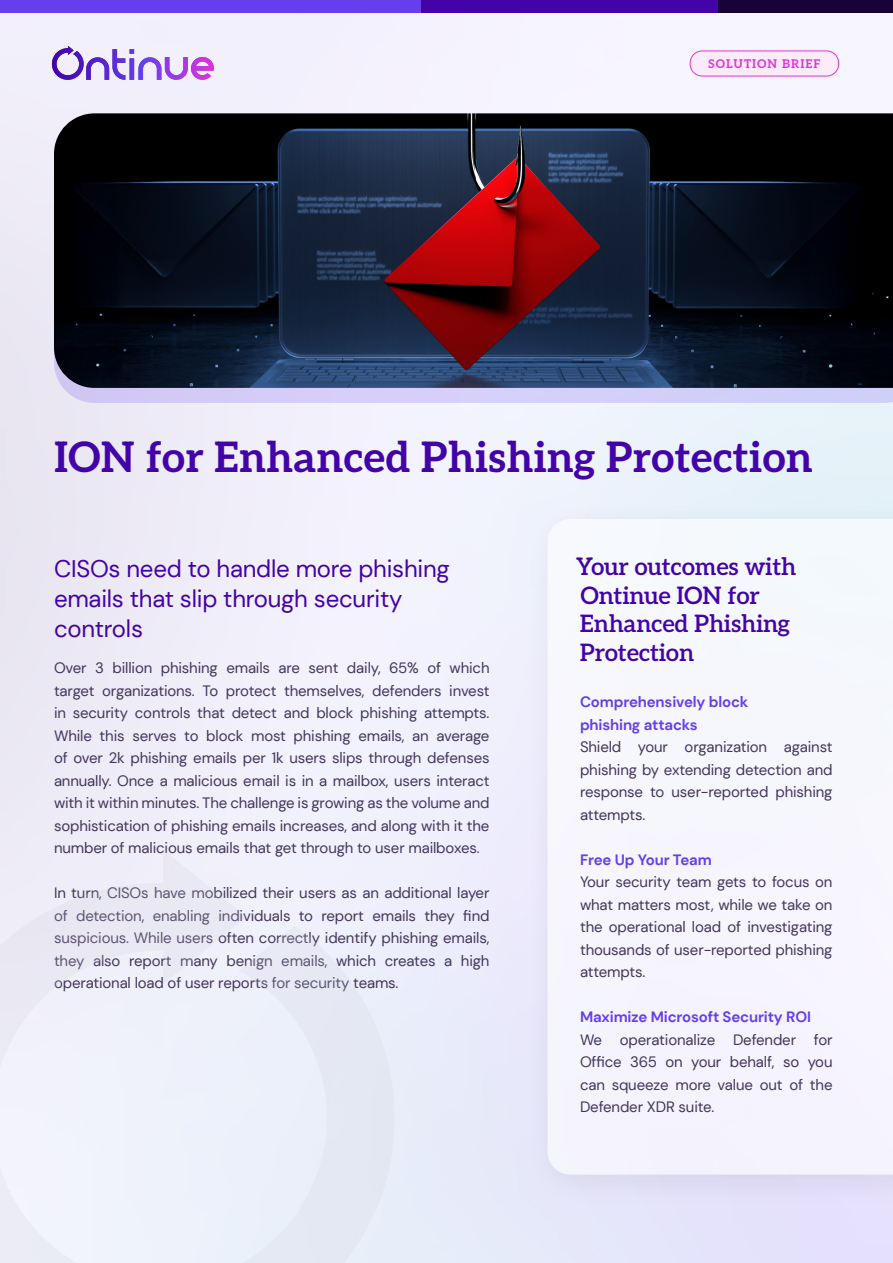
<style>
.page{position:relative;width:893px;height:1263px;background:#fff}
.page>*{position:absolute;margin:0;border:0;box-sizing:border-box;transform-origin:0 0}
.H1_-_Title{font:700 42px "Aleo";color:#4303a9}
.t1{font:24px/30px "DM Sans";letter-spacing:-.01em;color:#4303a9}
.t2{font:600 24px/28.5px "Aleo";letter-spacing:-.01em;color:#4303a9}
.Body_Copy{font:15px/22.5px "DM Sans";letter-spacing:-.01em;color:#43355c;text-align:justify}
.H3_Callout{font:700 15px/22.5px "DM Sans";letter-spacing:-.01em;color:#653fee}
.t3{font:700 12px "Aleo";letter-spacing:.08em;color:#df34da}
</style>
<div class="page">
<img style="left:0;top:12px;width:893px;height:1251px">
<div style="left:54px;top:388px;width:839px;height:15px;background:#d4cff8"></div>
<div style="left:690px;top:51px;width:149px;height:25px;background:#fcebfb;border-radius:12px"></div>
<div style="left:690px;top:51px;width:149px;height:25px;border:1px solid #df34da;border-radius:12px"></div>
<div style="left:0;top:0;width:422px;height:12px;background:#653fee"></div>
<div style="left:422px;top:0;width:297px;height:12px;background:#4303a9"></div>
<div style="left:719px;top:0;width:174px;height:12px;background:#170336"></div>
<img style="left:54px;top:113px;width:839px;height:275px">
<svg style="left:52px;top:46px;width:162px;height:34px"></svg>
<img style="left:0;top:849px;width:395px;height:414px">
<div style="left:522px;top:496px;width:371px;height:717px;background:#000;opacity:.12"></div>
<div style="left:548px;top:519px;width:345px;height:655px;background:#f6f6fd"></div>
<p class="t3" style="left:708px;top:54px;width:114px">SOLUTION BRIEF</p>
<p class="H1_-_Title" style="left:54px;top:423px;width:760px">ION for Enhanced Phishing Protection</p>
<h2 class="t1" style="left:54px;top:554px;width:397px">CISOs need to handle more phishing emails that slip through security controls</h2>
<p class="Body_Copy" style="left:54px;top:657px;width:437px">Over 3 billion phishing emails are sent daily, 65% of which target organizations. To protect themselves, defenders invest in security controls that detect and block phishing attempts.<br>While this serves to block most phishing emails, an average of over 2k phishing emails per 1k users slips through defenses annually. Once a malicious email is in a mailbox, users interact with it within minutes. The challenge is growing as the volume and sophistication of phishing emails increases, and along with it the number of malicious emails that get through to user mailboxes.</p>
<p class="Body_Copy" style="left:54px;top:882px;width:437px">In turn, CISOs have mobilized their users as an additional layer of detection, enabling individuals to report emails they find suspicious. While users often correctly identify phishing emails, they also report many benign emails, which creates a high operational load of user reports for security teams.</p>
<h2 class="t2" style="left:576px;top:551px;width:222px">Your outcomes with<br>Ontinue ION for<br>Enhanced Phishing<br>Protection</h2>
<p class="H3_Callout" style="left:580px;top:691px;width:170px">Comprehensively block phishing attacks</p>
<p class="Body_Copy" style="left:580px;top:736px;width:254px">Shield your organization against phishing by extending detection and response to user-reported phishing attempts.</p>
<p class="H3_Callout" style="left:580px;top:848px;width:133px">Free Up Your Team</p>
<p class="Body_Copy" style="left:580px;top:871px;width:254px">Your security team gets to focus on what matters most, while we take on the operational load of investigating thousands of user-reported phishing attempts.</p>
<p class="H3_Callout" style="left:580px;top:1006px;width:232px">Maximize Microsoft Security ROI</p>
<p class="Body_Copy" style="left:580px;top:1028px;width:254px">We operationalize Defender for Office 365 on your behalf, so you can squeeze more value out of the Defender XDR suite.</p>
</div>
